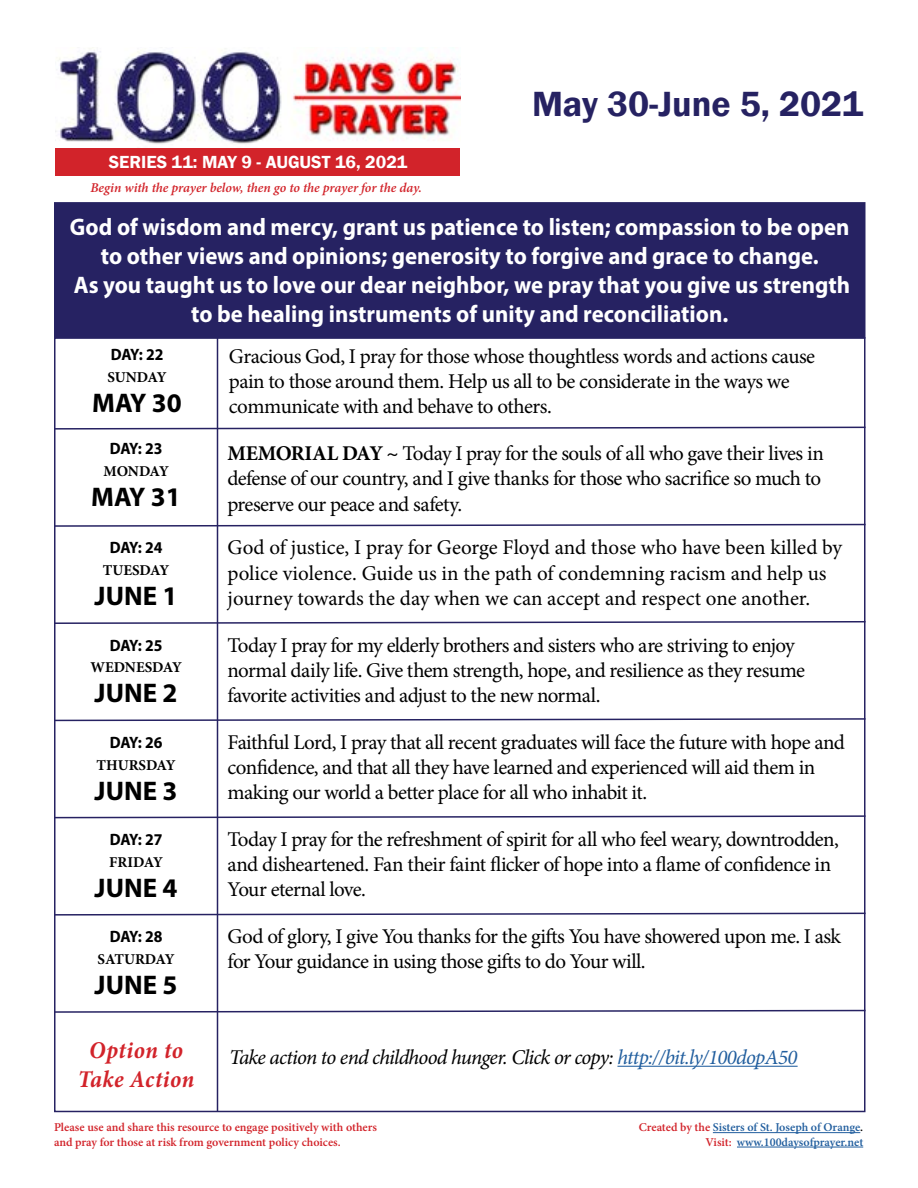
<style>
.page{position:relative;width:918px;height:1188px;background:#fff}
.page>*{position:absolute;margin:0;border:0;box-sizing:border-box;transform-origin:0 0}
.t1{font:600 36px "Franklin Gothic";color:#262262}
.t2{font:700 27px "Myriad Pro";color:#000}
.t3{font:700 24px/28.8px "Myriad Pro";color:#fff;text-align:center;scale:.95 1}
.t4{font:italic 700 24px/28.8px "Minion Pro";letter-spacing:.02em;color:#d2232a;text-align:center;scale:.95 1}
.t5{font:21px/25.2px "Minion Pro";letter-spacing:-.025em;color:#000}
.t6{font:21px/25.2px "Minion Pro";color:#000}
.t7{font:italic 21px "Minion Pro";letter-spacing:-.035em;color:#000}
.t8{font:600 18px "Franklin Gothic";color:#fff}
.t9{font:700 16.5px "Myriad Pro";letter-spacing:-.015em;color:#000;scale:.95 1}
.t10{font:700 15px "Minion Pro";letter-spacing:-.005em;color:#000}
.t11{font:italic 600 13.5px "Minion Pro";letter-spacing:-.005em;color:#d2232a}
.t12{font:600 12px/14.4px "Minion Pro";color:#d2232a}
.t13{font:600 12px/14.4px "Minion Pro";letter-spacing:-.005em;color:#215e9e;text-align:right}
.s1{font-weight:700}
.s2{color:#215e9e}
.s3{color:#d2232a}
.s4{color:#000}
</style>
<div class="page">
<img style="left:56px;top:47px;width:404px;height:102px">
<hr style="left:713px;top:1132px;width:147px;height:1px;background:#215e9e">
<hr style="left:737px;top:1147px;width:126px;height:1px;background:#215e9e">
<div style="left:55px;top:203px;width:810px;height:135px;background:#262262"></div>
<div style="left:54px;top:202px;width:812px;height:137px;border:2px solid #262262"></div>
<hr style="left:217px;top:338px;width:1px;height:774px;background:#262262">
<svg style="left:54px;top:426px;width:812px;height:4px"></svg>
<svg style="left:54px;top:523px;width:812px;height:5px"></svg>
<svg style="left:54px;top:620px;width:812px;height:5px"></svg>
<svg style="left:54px;top:717px;width:812px;height:5px"></svg>
<svg style="left:54px;top:815px;width:812px;height:4px"></svg>
<svg style="left:54px;top:912px;width:812px;height:4px"></svg>
<svg style="left:54px;top:1009px;width:812px;height:5px"></svg>
<hr style="left:617px;top:1066px;width:181px;height:1px;background:#215e9e">
<div style="left:56px;top:149px;width:404px;height:27px;background:#d2232a"></div>
<p class="t8" style="left:109px;top:151px;width:300px">SERIES 11: MAY 9 - AUGUST 16, 2021</p>
<p class="t11" style="left:90px;top:178px;width:333px">Begin with the prayer below, then go to the prayer for the day.</p>
<h1 class="t1" style="left:532px;top:82px;width:333px">May 30-June 5, 2021</h1>
<p class="t3" style="left:70px;top:212px;width:823px">God of wisdom and mercy, grant us patience to listen; compassion to be open to other views and opinions; generosity to forgive and grace to change.<br>As you taught us to love our dear neighbor, we pray that you give us strength to be healing instruments of unity and reconciliation.</p>
<p class="t9" style="left:111px;top:344px;width:57px">DAY: 22</p>
<p class="t10" style="left:108px;top:367px;width:61px">SUNDAY</p>
<p class="t2" style="left:92px;top:385px;width:91px">MAY 30</p>
<p class="t9" style="left:110px;top:438px;width:57px">DAY: 23</p>
<p class="t10" style="left:103px;top:460px;width:67px">MONDAY</p>
<p class="t2" style="left:91px;top:479px;width:91px">MAY 31</p>
<p class="t9" style="left:110px;top:537px;width:57px">DAY: 24</p>
<p class="t10" style="left:103px;top:559px;width:68px">TUESDAY</p>
<p class="t2" style="left:95px;top:578px;width:84px">JUNE 1</p>
<p class="t9" style="left:110px;top:635px;width:57px">DAY: 25</p>
<p class="t10" style="left:90px;top:657px;width:93px">WEDNESDAY</p>
<p class="t2" style="left:95px;top:676px;width:84px">JUNE 2</p>
<p class="t9" style="left:110px;top:732px;width:57px">DAY: 26</p>
<p class="t10" style="left:96px;top:754px;width:81px">THURSDAY</p>
<p class="t2" style="left:95px;top:773px;width:84px">JUNE 3</p>
<p class="t9" style="left:110px;top:829px;width:57px">DAY: 27</p>
<p class="t10" style="left:109px;top:851px;width:55px">FRIDAY</p>
<p class="t2" style="left:95px;top:870px;width:84px">JUNE 4</p>
<p class="t9" style="left:110px;top:926px;width:57px">DAY: 28</p>
<p class="t10" style="left:97px;top:949px;width:79px">SATURDAY</p>
<p class="t2" style="left:95px;top:967px;width:84px">JUNE 5</p>
<p class="t5" style="left:229px;top:344px;width:588px">Gracious God, I pray for those whose thoughtless words and actions cause pain to those around them. Help us all to be considerate in the ways we communicate with and behave to others.</p>
<p class="t5" style="left:228px;top:441px;width:598px"><span class="s1">MEMORIAL DAY ~</span> Today I pray for the souls of all who gave their lives in defense of our country, and I give thanks for those who sacrifice so much to preserve our peace and safety.</p>
<p class="t6" style="left:228px;top:535px;width:616px">God of justice, I pray for George Floyd and those who have been killed by police violence. Guide us in the path of condemning racism and help us journey towards the day when we can accept and respect one another.</p>
<p class="t5" style="left:228px;top:632px;width:579px">Today I pray for my elderly brothers and sisters who are striving to enjoy normal daily life. Give them strength, hope, and resilience as they resume favorite activities and adjust to the new normal.</p>
<p class="t5" style="left:228px;top:730px;width:619px">Faithful Lord, I pray that all recent graduates will face the future with hope and confidence, and that all they have learned and experienced will aid them in making our world a better place for all who inhabit it.</p>
<p class="t5" style="left:228px;top:827px;width:613px">Today I pray for the refreshment of spirit for all who feel weary, downtrodden, and disheartened. Fan their faint flicker of hope into a flame of confidence in<br>Your eternal love.</p>
<p class="t5" style="left:228px;top:924px;width:615px">God of glory, I give You thanks for the gifts You have showered upon me. I ask for Your guidance in using those gifts to do Your will.</p>
<p class="t4" style="left:78px;top:1036px;width:124px">Option to<br>Take Action</p>
<p class="t7" style="left:229px;top:1043px;width:570px">Take action to end childhood hunger. Click or copy: <span class="s2">http://bit.ly/100dopA50</span></p>
<p class="t12" style="left:54px;top:1120px;width:324px">Please use and share this resource to engage positively with others and pray for those at risk from government policy choices.</p>
<p class="t13" style="left:639px;top:1120px;width:226px"><span class="s3">Created by the</span> Sisters of St. Joseph of Orange<span class="s4">.<br></span><span class="s3">Visit:</span> www.100daysofprayer.net</p>
</div>
